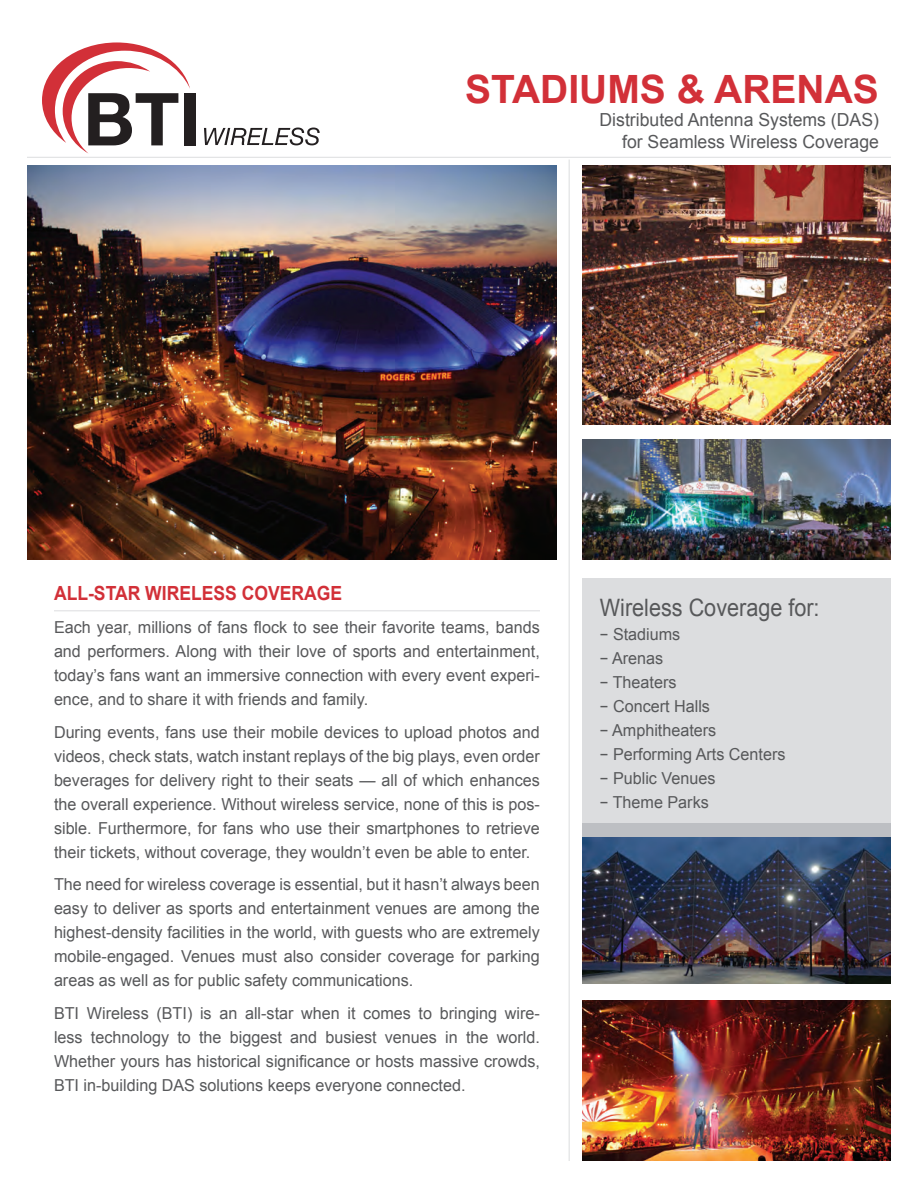
<style>
.page{position:relative;width:918px;height:1188px;background:#fff}
.page>*{position:absolute;margin:0;border:0;box-sizing:border-box;transform-origin:0 0}
.t1{font:700 39px "Arial";color:#d23038}
.t2{font:24px "Arial";color:#57585a;scale:.9 1}
.t3{font:700 19.5px "Arial";color:#d23038;scale:.9 1}
.t4{font:18px/22.5px "Arial";color:#57585a;text-align:right}
.t5{font:16.5px/24px "Arial";color:#57585a;text-align:justify}
.s1{font-size:15px}
</style>
<div class="page">
<hr style="left:54px;top:610px;width:486px;height:1px;background:#dcdddf">
<img style="left:27px;top:165px;width:529px;height:394px">
<img style="left:582px;top:439px;width:309px;height:120px">
<div style="left:582px;top:579px;width:309px;height:259px;background:#dcdddf"></div>
<div style="left:582px;top:824px;width:309px;height:14px;background:#bdbfc3"></div>
<img style="left:582px;top:1000px;width:309px;height:161px">
<img style="left:582px;top:838px;width:309px;height:146px">
<svg style="left:42px;top:42px;width:148px;height:111px"></svg>
<div style="left:184px;top:93px;width:12px;height:52px;background:#231f20"></div>
<svg style="left:204px;top:128px;width:116px;height:17px"></svg>
<hr style="left:27px;top:157px;width:864px;height:1px;background:#dcdddf">
<hr style="left:569px;top:160px;width:1px;height:1001px;background:#dcdddf">
<img style="left:582px;top:165px;width:309px;height:259px">
<h1 class="t1" style="left:465px;top:64px;width:415px">STADIUMS &amp; ARENAS</h1>
<p class="t4" style="left:600px;top:109px;width:281px">Distributed Antenna Systems (DAS) for Seamless Wireless Coverage</p>
<p class="t3" style="left:54px;top:581px;width:322px">ALL-STAR WIRELESS COVERAGE</p>
<p class="t5" style="left:54px;top:615px;width:488px">Each year, millions of fans flock to see their favorite teams, bands and performers. Along with their love of sports and entertainment, today’s fans want an immersive connection with every event experi&shy;ence, and to share it with friends and family.</p>
<p class="t5" style="left:54px;top:720px;width:488px">During events, fans use their mobile devices to upload photos and videos, check stats, watch instant replays of the big plays, even order beverages for delivery right to their seats — all of which enhances the overall experience. Without wireless service, none of this is pos&shy;sible. Furthermore, for fans who use their smartphones to retrieve their tickets, without coverage, they wouldn’t even be able to enter.</p>
<p class="t5" style="left:54px;top:873px;width:487px">The need for wireless coverage is essential, but it hasn’t always been easy to deliver as sports and entertainment venues are among the highest-density facilities in the world, with guests who are extremely mobile-engaged. Venues must also consider coverage for parking areas as well as for public safety communications.</p>
<p class="t5" style="left:54px;top:1001px;width:488px">BTI Wireless (BTI) is an all-star when it comes to bringing wire&shy;less technology to the biggest and busiest venues in the world.<br>Whether yours has historical significance or hosts massive crowds, BTI in-building DAS solutions keeps everyone connected.</p>
<h2 class="t2" style="left:600px;top:591px;width:246px">Wireless Coverage for:</h2>
<p class="t5" style="left:600px;top:622px;width:187px;text-align:left"><span class="s1">−</span> Stadiums<br><span class="s1">−</span> Arenas<br><span class="s1">−</span> Theaters<br><span class="s1">−</span> Concert Halls<br><span class="s1">−</span> Amphitheaters<br><span class="s1">−</span> Performing Arts Centers <span class="s1">−</span> Public Venues<br><span class="s1">−</span> Theme Parks</p>
</div>
